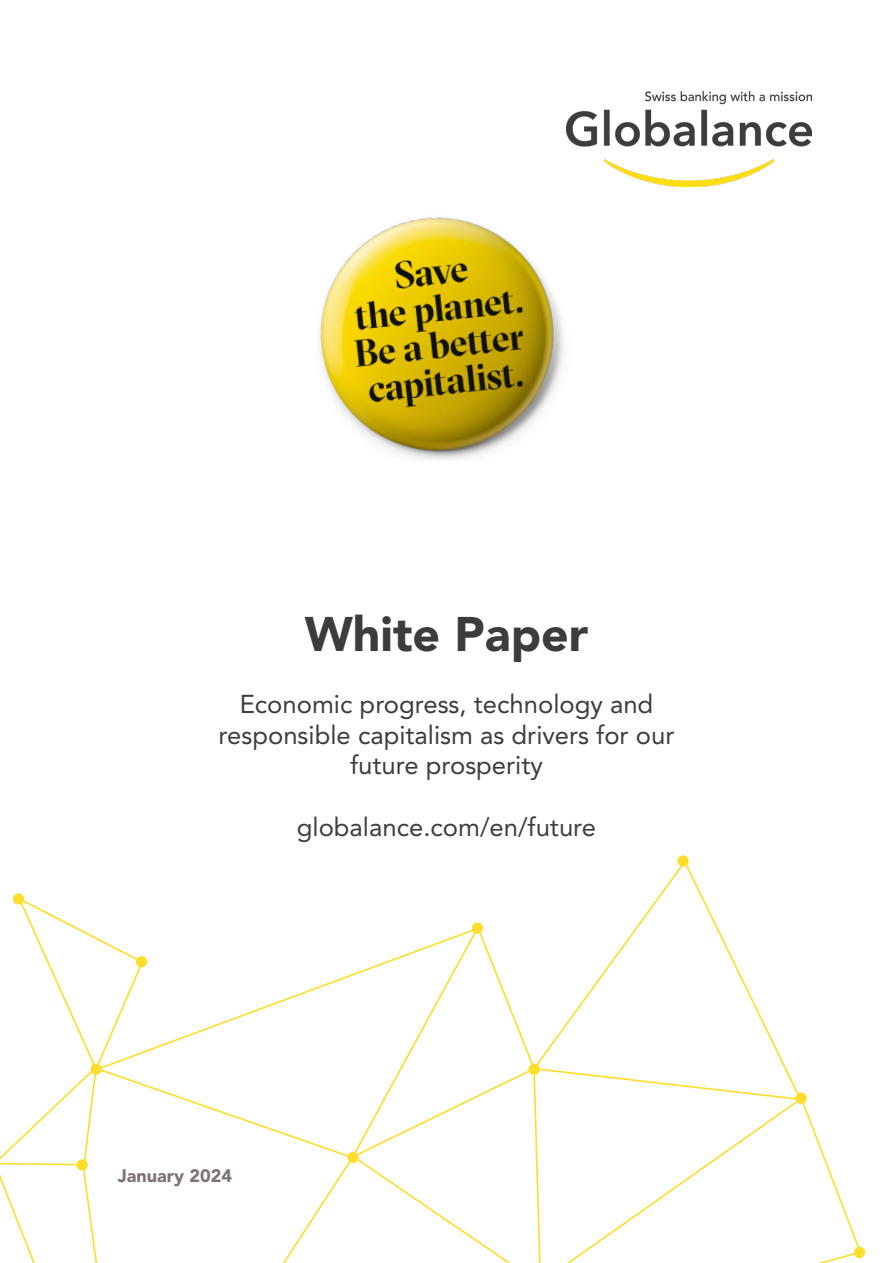
<style>
.page{position:relative;width:893px;height:1263px;background:#fff}
.page>*{position:absolute;margin:0;border:0;box-sizing:border-box;transform-origin:0 0}
.t1{font:900 48.15px "Avenir";color:#3b3c3c}
.t2{font:25.65px/30.8px "Avenir";color:#3b3c3c;text-align:center}
.t3{font:25.65px "Avenir";color:#3e3e3f}
.t4{font:900 18px "Avenir";color:#7e7274}
</style>
<div class="page">
<svg style="left:612px;top:1102px;width:249px;height:161px"></svg>
<svg style="left:612px;top:867px;width:186px;height:233px"></svg>
<svg style="left:853px;top:1246px;width:13px;height:12px"></svg>
<svg style="left:795px;top:1092px;width:12px;height:12px"></svg>
<svg style="left:677px;top:855px;width:12px;height:12px"></svg>
<svg style="left:148px;top:928px;width:464px;height:335px"></svg>
<img style="left:320px;top:217px;width:244px;height:243px">
<svg style="left:0;top:893px;width:148px;height:370px"></svg>
<img style="left:566px;top:91px;width:246px;height:96px">
<p class="t1" style="left:305px;top:599px;width:285px">White Paper</p>
<p class="t2" style="left:219px;top:689px;width:457px">Economic progress, technology and responsible capitalism as drivers for our future prosperity</p>
<p class="t3" style="left:297px;top:808px;width:301px">globalance.com/en/future</p>
<p class="t4" style="left:118px;top:1162px;width:116px">January 2024</p>
</div>
